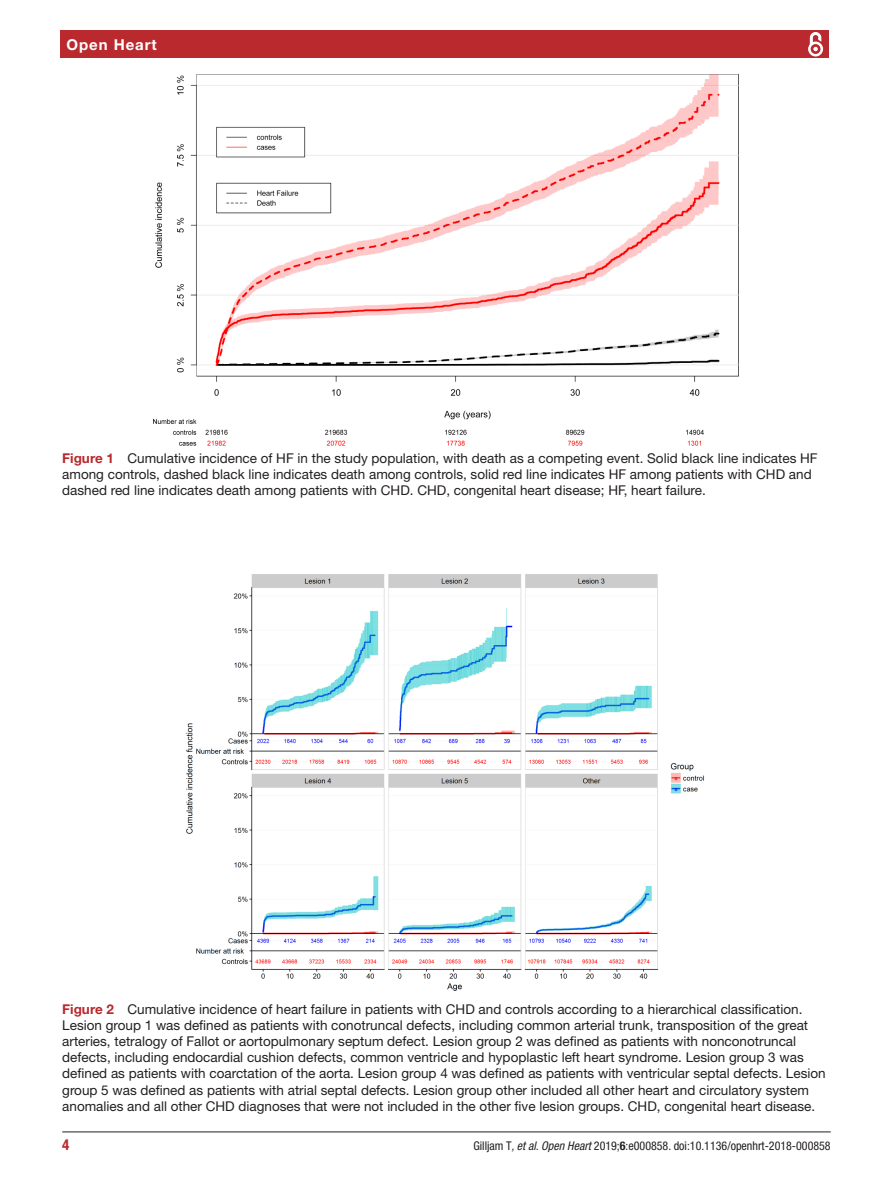
<style>
.page{position:relative;width:893px;height:1191px;background:#fff}
.page>*{position:absolute;margin:0;border:0;box-sizing:border-box;transform-origin:0 0}
.t1{font:700 15px "Helvetica Neue LT Std";letter-spacing:.065em;color:#fff}
.t2{font:700 condensed 15px "Helvetica Neue LT Std";color:#b9292e}
.t3{font:13.5px/16.2px "Helvetica Neue LT Std";color:#231f20}
.t4{font:condensed 12px "Helvetica Neue LT Std";color:#231f20}
.s1{font-weight:700;color:#b9292e}
.s2{font-style:italic}
.s3{font-weight:700}
</style>
<div class="page">
<div style="left:61px;top:31px;width:768px;height:27px;background:#b9292e"></div>
<hr style="left:62px;top:1131px;width:769px;height:1px;background:#231f20">
<svg style="left:808px;top:32px;width:15px;height:25px"></svg>
<div style="left:812px;top:45px;width:7px;height:8px;border:1px solid #b9292e;border-radius:50%"></div>
<img style="left:154px;top:74px;width:585px;height:371px">
<img style="left:186px;top:574px;width:519px;height:417px">
<p class="t1" style="left:66px;top:35px;width:92px">Open Heart</p>
<p class="t3" style="left:62px;top:450px;width:757px"><span class="s1">Figure 1</span> Cumulative incidence of HF in the study population, with death as a competing event. Solid black line indicates HF among controls, dashed black line indicates death among controls, solid red line indicates HF among patients with CHD and dashed red line indicates death among patients with CHD. CHD, congenital heart disease; HF, heart failure.</p>
<p class="t3" style="left:62px;top:1000px;width:765px"><span class="s1">Figure 2</span> Cumulative incidence of heart failure in patients with CHD and controls according to a hierarchical classification.<br>Lesion group 1 was defined as patients with conotruncal defects, including common arterial trunk, transposition of the great arteries, tetralogy of Fallot or aortopulmonary septum defect. Lesion group 2 was defined as patients with nonconotruncal defects, including endocardial cushion defects, common ventricle and hypoplastic left heart syndrome. Lesion group 3 was defined as patients with coarctation of the aorta. Lesion group 4 was defined as patients with ventricular septal defects. Lesion group 5 was defined as patients with atrial septal defects. Lesion group other included all other heart and circulatory system anomalies and all other CHD diagnoses that were not included in the other five lesion groups. CHD, congenital heart disease.</p>
<p class="t2" style="left:62px;top:1135px;width:9px">4</p>
<p class="t4" style="left:473px;top:1139px;width:359px">Gilljam T<span class="s2">, et al. Open Heart</span> 2019;<span class="s3">6</span>:e000858. doi:10.1136/openhrt-2018-000858</p>
</div>
